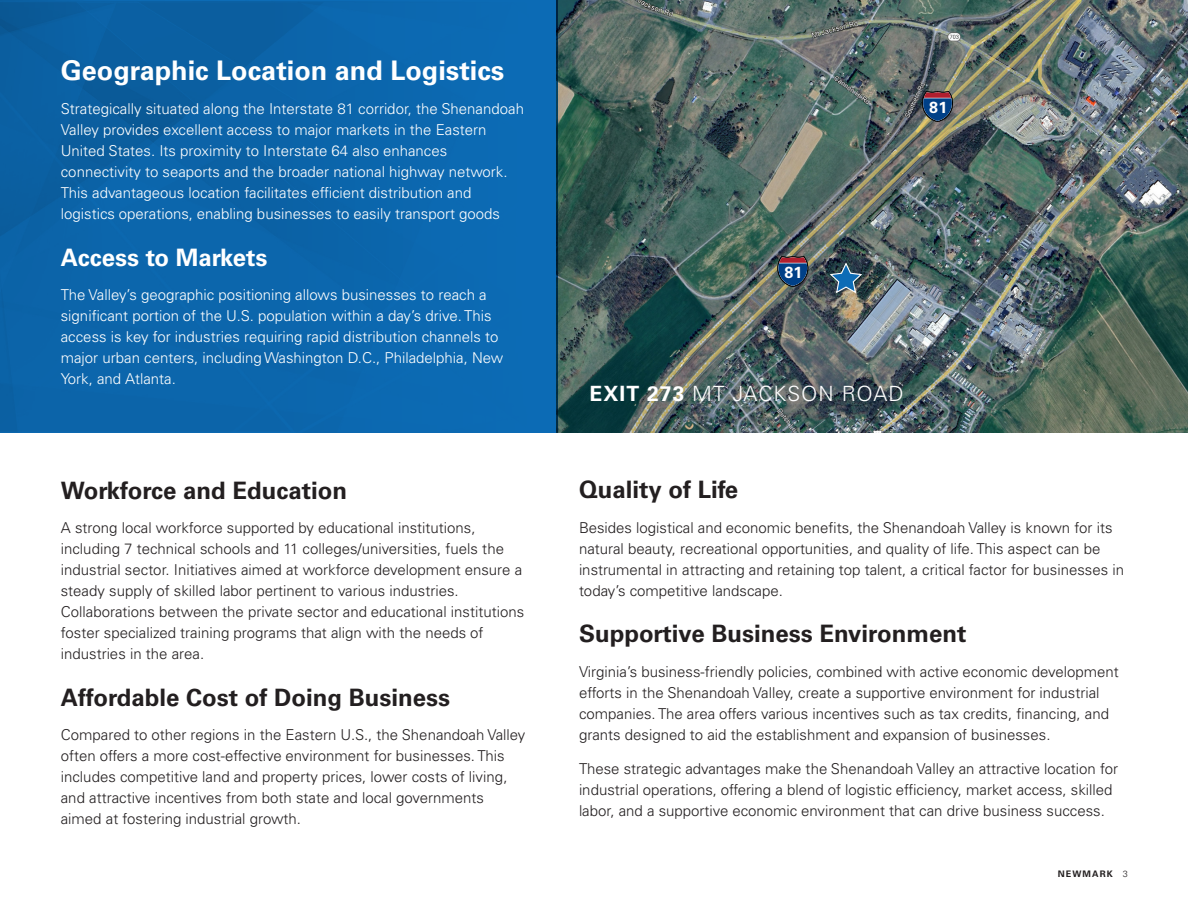
<style>
.page{position:relative;width:1188px;height:918px;background:#fff}
.page>*{position:absolute;margin:0;border:0;box-sizing:border-box;transform-origin:0 0}
.Text_18_22_Bask{font:700 27px "Univers LT Pro 65";color:#fff}
.Text_18_22_Bask-2{font:700 24px "Univers LT Pro 65";color:#231f20}
.Text_18_22_Bask-3{font:700 24px "Univers LT Pro 65";color:#fff}
.Head_36_38{font:300 21px "Univers LT Pro 45";letter-spacing:.05em;color:#fff}
.Footnote{font:700 16.05px "Univers LT Pro 65";color:#fff}
.Text_9_15{font:300 15px/21px "Univers LT Pro 45";color:#231f20}
.Text_9_15-2{font:300 15px/21px "Univers LT Pro 45";color:#fff}
.t1{font:700 9px "Univers LT Pro 65";letter-spacing:.125em;color:#231f20}
.t2{font:300 9px "Univers LT Pro 45";color:#231f20}
.s1{font-family:"Univers LT Pro 65";font-weight:700}
</style>
<div class="page">
<img style="left:557px;top:0;width:631px;height:432px">
<div style="left:0;top:0;width:557px;height:432px;background:linear-gradient(to right,#0b60a2,#0c6bb4)"></div>
<svg style="left:828px;top:262px;width:36px;height:32px"></svg>
<svg style="left:923px;top:91px;width:30px;height:31px"></svg>
<svg style="left:778px;top:256px;width:30px;height:31px"></svg>
<p class="Text_18_22_Bask" style="left:61px;top:51px;width:445px">Geographic Location and Logistics</p>
<p class="Text_9_15-2" style="left:61px;top:98px;width:465px">Strategically situated along the Interstate 81 corridor, the Shenandoah Valley provides excellent access to major markets in the Eastern United States. Its proximity to Interstate 64 also enhances connectivity to seaports and the broader national highway network.<br>This advantageous location facilitates efficient distribution and logistics operations, enabling businesses to easily transport goods</p>
<p class="Text_18_22_Bask-3" style="left:61px;top:240px;width:208px">Access to Markets</p>
<p class="Text_9_15-2" style="left:61px;top:284px;width:444px">The Valley’s geographic positioning allows businesses to reach a significant portion of the U.S. population within a day’s drive. This access is key for industries requiring rapid distribution channels to major urban centers, including Washington D.C., Philadelphia, New York, and Atlanta.</p>
<p class="Text_18_22_Bask-2" style="left:61px;top:473px;width:288px">Workforce and Education</p>
<p class="Text_9_15" style="left:61px;top:517px;width:465px">A strong local workforce supported by educational institutions, including 7 technical schools and 11 colleges/universities, fuels the industrial sector. Initiatives aimed at workforce development ensure a steady supply of skilled labor pertinent to various industries.<br>Collaborations between the private sector and educational institutions foster specialized training programs that align with the needs of industries in the area.</p>
<p class="Text_18_22_Bask-2" style="left:61px;top:680px;width:391px">Affordable Cost of Doing Business</p>
<p class="Text_9_15" style="left:61px;top:724px;width:466px">Compared to other regions in the Eastern U.S., the Shenandoah Valley often offers a more cost-effective environment for businesses. This includes competitive land and property prices, lower costs of living, and attractive incentives from both state and local governments aimed at fostering industrial growth.</p>
<p class="Footnote" style="left:929px;top:96px;width:19px">81</p>
<p class="Footnote" style="left:785px;top:261px;width:19px">81</p>
<p class="Head_36_38" style="left:590px;top:380px;width:316px"><span class="s1">EXIT 273</span> MT JACKSON ROAD</p>
<p class="Text_18_22_Bask-2" style="left:579px;top:473px;width:161px">Quality of Life</p>
<p class="Text_9_15" style="left:579px;top:516px;width:547px">Besides logistical and economic benefits, the Shenandoah Valley is known for its natural beauty, recreational opportunities, and quality of life. This aspect can be instrumental in attracting and retaining top talent, a critical factor for businesses in today’s competitive landscape.</p>
<p class="Text_18_22_Bask-2" style="left:579px;top:617px;width:389px">Supportive Business Environment</p>
<p class="Text_9_15" style="left:579px;top:660px;width:541px">Virginia’s business-friendly policies, combined with active economic development efforts in the Shenandoah Valley, create a supportive environment for industrial companies. The area offers various incentives such as tax credits, financing, and grants designed to aid the establishment and expansion of businesses.</p>
<p class="Text_9_15" style="left:579px;top:758px;width:541px">These strategic advantages make the Shenandoah Valley an attractive location for industrial operations, offering a blend of logistic efficiency, market access, skilled labor, and a supportive economic environment that can drive business success.</p>
<p class="t1" style="left:1058px;top:867px;width:57px">NEWMARK</p>
<p class="t2" style="left:1123px;top:867px;width:7px">3</p>
</div>
